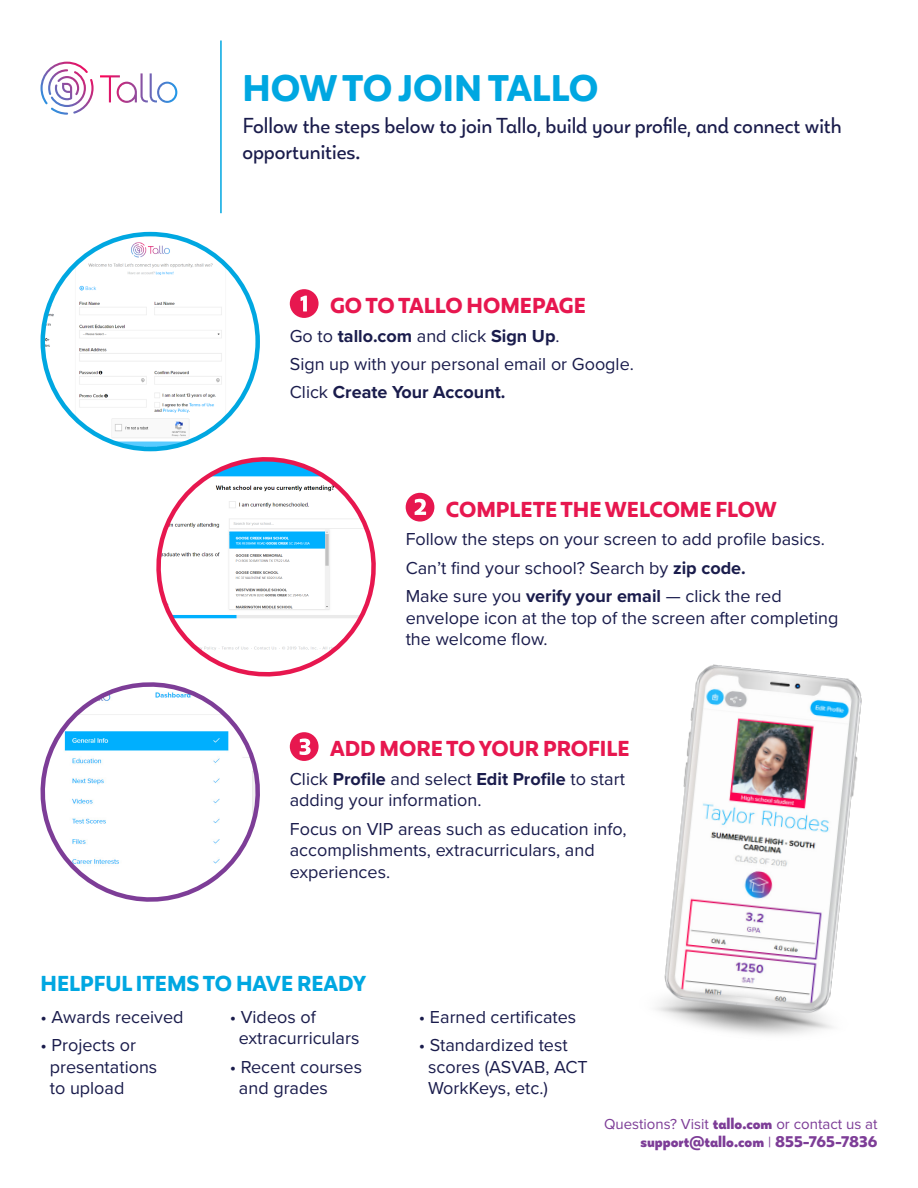
<style>
.page{position:relative;width:918px;height:1188px;background:#fff}
.page>*{position:absolute;margin:0;border:0;box-sizing:border-box;transform-origin:0 0}
.t1{font:700 36px "Blauth";color:#00a7e1}
.t2{font:21px/25.2px "Blauth";color:#1a1c4c}
.t3{font:700 21px "Blauth";color:#e7174f}
.t4{font:700 21px "Blauth";color:#00a7e1}
.t5{font:18px/21.6px "Proxima Nova";color:#1a1c4c}
.t6{font:15px "Proxima Nova";color:#7d3d97}
.t7{font:700 15px "Blauth";color:#7d3d97}
.s1{font-weight:700}
.s2{font-family:"Blauth";font-weight:700}
.s3{font-family:"Proxima Nova";font-weight:400}
</style>
<div class="page">
<svg style="left:100px;top:73px;width:77px;height:30px"></svg>
<svg style="left:40px;top:62px;width:54px;height:53px"></svg>
<img style="left:656px;top:664px;width:206px;height:371px">
<hr style="left:220px;top:40px;width:2px;height:173px;background:#00a7e1">
<svg style="left:290px;top:289px;width:29px;height:29px"></svg>
<img style="left:43px;top:234px;width:215px;height:215px;border-radius:107px">
<svg style="left:406px;top:493px;width:28px;height:29px"></svg>
<svg style="left:144px;top:444px;width:232px;height:233px"></svg>
<svg style="left:290px;top:732px;width:29px;height:29px"></svg>
<svg style="left:40px;top:670px;width:232px;height:232px"></svg>
<h1 class="t1" style="left:242px;top:65px;width:358px">HOW TO JOIN TALLO</h1>
<p class="t2" style="left:242px;top:113px;width:601px">Follow the steps below to join Tallo, build your profile, and connect with opportunities.</p>
<p class="t3" style="left:330px;top:292px;width:257px">GO TO TALLO HOMEPAGE</p>
<p class="t5" style="left:290px;top:321px;width:346px;line-height:28.3px">Go to <span class="s1">tallo.com</span> and click <span class="s1">Sign Up</span>.<br>Sign up with your personal email or Google.<br>Click <span class="s1">Create Your Account.</span></p>
<p class="t3" style="left:446px;top:496px;width:332px">COMPLETE THE WELCOME FLOW</p>
<p class="t5" style="left:406px;top:524px;width:421px;line-height:28.3px">Follow the steps on your screen to add profile basics.<br>Can’t find your school? Search by <span class="s1">zip code.<br></span>Make sure you <span class="s1">verify your email</span> — click the red</p>
<p class="t5" style="left:406px;top:606px;width:434px">envelope icon at the top of the screen after completing the welcome flow.</p>
<p class="t3" style="left:330px;top:735px;width:301px">ADD MORE TO YOUR PROFILE</p>
<p class="t5" style="left:290px;top:767px;width:337px">Click <span class="s1">Profile</span> and select <span class="s1">Edit Profile</span> to start adding your information.</p>
<p class="t5" style="left:290px;top:817px;width:338px">Focus on VIP areas such as education info, accomplishments, extracurriculars, and experiences.</p>
<p class="t4" style="left:40px;top:969px;width:327px">HELPFUL ITEMS TO HAVE READY</p>
<p class="t5" style="left:40px;top:1005px;width:145px">• Awards received</p>
<p class="t5" style="left:50px;top:1034px;width:109px;text-indent:-9px">• Projects or presentations to upload</p>
<p class="t5" style="left:239px;top:1005px;width:122px;text-indent:-9px">• Videos of extracurriculars</p>
<p class="t5" style="left:239px;top:1055px;width:125px;text-indent:-9px">• Recent courses and grades</p>
<p class="t5" style="left:419px;top:1005px;width:159px">• Earned certificates</p>
<p class="t5" style="left:428px;top:1034px;width:161px;text-indent:-9px">• Standardized test scores (ASVAB, ACT<br>WorkKeys, etc.)</p>
<p class="t6" style="left:604px;top:1113px;width:275px">Questions? Visit <span class="s2">tallo.com</span> or contact us at</p>
<p class="t7" style="left:640px;top:1132px;width:239px">support@tallo.com <span class="s3">|</span> 855-765-7836</p>
</div>
